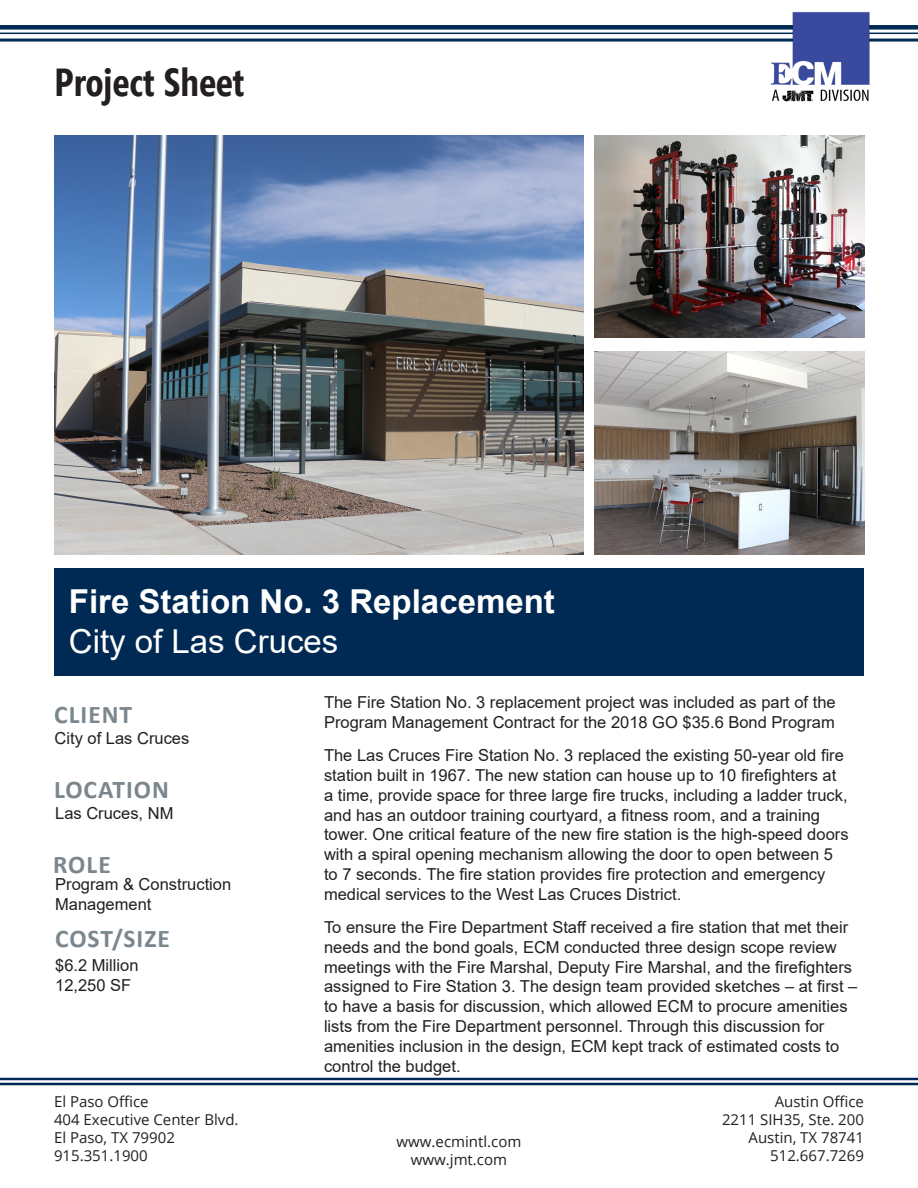
<style>
.page{position:relative;width:918px;height:1188px;background:#fff}
.page>*{position:absolute;margin:0;border:0;box-sizing:border-box;transform-origin:0 0}
.t1{font:700 39px "Segoe Condensed";color:#231f20}
.t2{font:700 33px "Arial";color:#fff}
.t3{font:33px "Arial";color:#fff}
.t4{font:700 25.5px "Calibri";letter-spacing:.04em;color:#7c868d}
.t5{font:16.5px/19.8px "Arial";color:#231f20}
.t6{font:15px/18px "Open Sans";color:#231f20}
</style>
<div class="page">
<hr style="left:0;top:1078px;width:918px;height:2px;background:#002953">
<hr style="left:0;top:1083px;width:918px;height:2px;background:#002953">
<div style="left:55px;top:568px;width:809px;height:108px;background:#002953"></div>
<div style="left:0;top:25px;width:918px;height:5px;background:#002953"></div>
<hr style="left:0;top:33px;width:918px;height:1px;background:#002953">
<hr style="left:0;top:39px;width:918px;height:3px;background:#002953">
<img style="left:768px;top:12px;width:104px;height:89px">
<img style="left:55px;top:135px;width:529px;height:419px">
<img style="left:595px;top:135px;width:270px;height:203px">
<img style="left:595px;top:351px;width:270px;height:203px">
<h1 class="t1" style="left:55px;top:58px;width:191px">Project Sheet</h1>
<h2 class="t2" style="left:69px;top:578px;width:487px">Fire Station No. 3 Replacement</h2>
<h2 class="t3" style="left:69px;top:619px;width:271px">City of Las Cruces</h2>
<h3 class="t4" style="left:54px;top:696px;width:79px">CLIENT</h3>
<p class="t5" style="left:55px;top:728px;width:136px">City of Las Cruces</p>
<h3 class="t4" style="left:54px;top:771px;width:116px">LOCATION</h3>
<p class="t5" style="left:55px;top:803px;width:120px">Las Cruces, NM</p>
<h3 class="t4" style="left:53px;top:846px;width:59px">ROLE</h3>
<p class="t5" style="left:55px;top:874px;width:178px">Program &amp; Construction<br>Management</p>
<h3 class="t4" style="left:55px;top:921px;width:116px">COST/SIZE</h3>
<p class="t5" style="left:55px;top:955px;width:85px">$6.2 Million<br>12,250 SF</p>
<p class="t5" style="left:324px;top:692px;width:513px">The Fire Station No. 3 replacement project was included as part of the<br>Program Management Contract for the 2018 GO $35.6 Bond Program</p>
<p class="t5" style="left:324px;top:745px;width:526px">The Las Cruces Fire Station No. 3 replaced the existing 50-year old fire station built in 1967. The new station can house up to 10 firefighters at a time, provide space for three large fire trucks, including a ladder truck, and has an outdoor training courtyard, a fitness room, and a training tower. One critical feature of the new fire station is the high-speed doors with a spiral opening mechanism allowing the door to open between 5 to 7 seconds. The fire station provides fire protection and emergency medical services to the West Las Cruces District.</p>
<p class="t5" style="left:324px;top:917px;width:535px">To ensure the Fire Department Staff received a fire station that met their needs and the bond goals, ECM conducted three design scope review meetings with the Fire Marshal, Deputy Fire Marshal, and the firefighters assigned to Fire Station 3. The design team provided sketches – at first – to have a basis for discussion, which allowed ECM to procure amenities lists from the Fire Department personnel. Through this discussion for amenities inclusion in the design, ECM kept track of estimated costs to control the budget.</p>
<p class="t6" style="left:54px;top:1092px;width:186px">El Paso Office<br>404 Executive Center Blvd.<br>El Paso, TX 79902<br>915.351.1900</p>
<p class="t6" style="left:722px;top:1092px;width:144px;text-align:right">Austin Office<br>2211 SIH35, Ste. 200<br>Austin, TX 78741<br>512.667.7269</p>
<p class="t6" style="left:397px;top:1132px;width:126px;text-align:center">www.ecmintl.com www.jmt.com</p>
</div>
